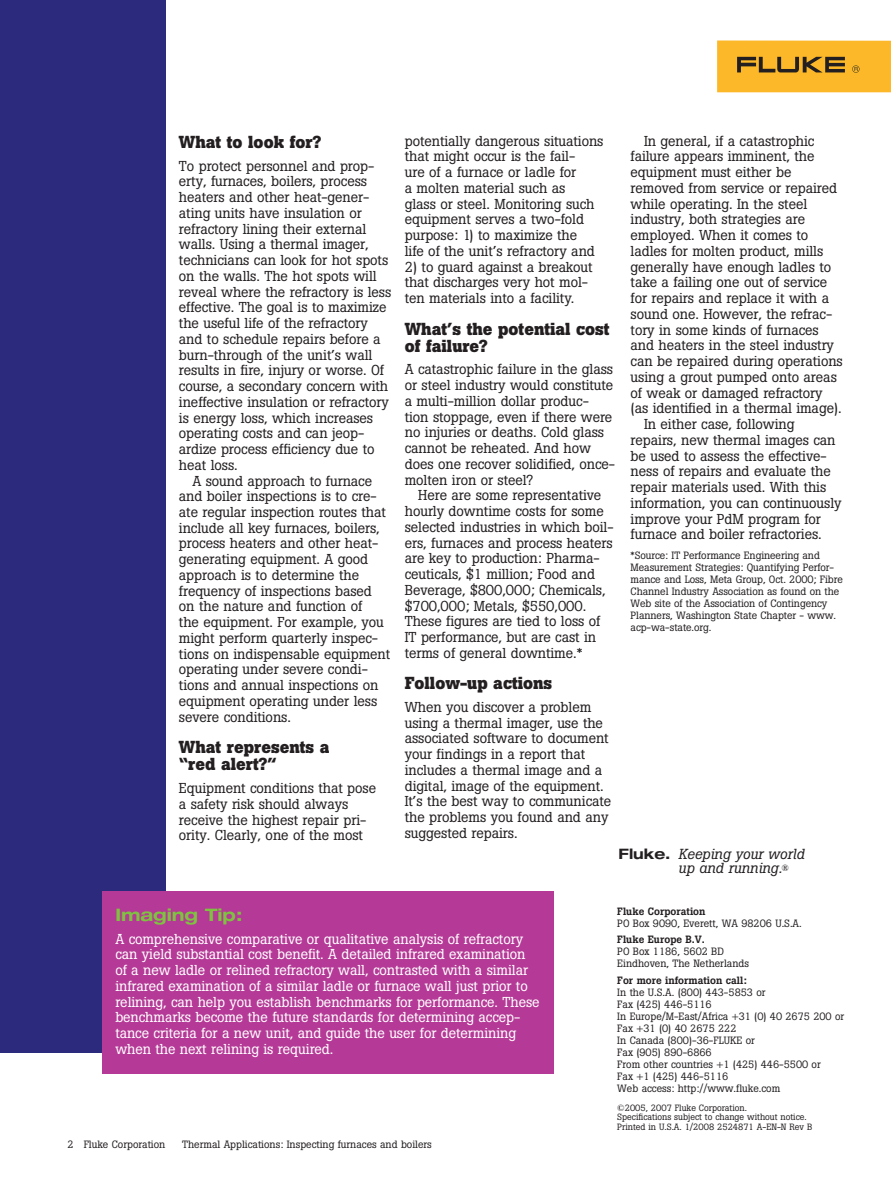
<style>
.page{position:relative;width:891px;height:1188px;background:#fff}
.page>*{position:absolute;margin:0;border:0;box-sizing:border-box;transform-origin:0 0}
.t1{font:700 17.25px/17.2px "Boton";color:#231f20}
.t2{font:700 expanded 17.25px "Helvetica Neue";color:#7fc241}
.t3{font:italic 14.4px/14.4px "Boton";color:#231f20}
.t4{font:14.25px/15.8px "Boton";letter-spacing:-.005em;color:#231f20}
.t5{font:14.25px/15.8px "Boton";letter-spacing:-.005em;color:#fff}
.t6{font:10.5px/12px "Boton";color:#231f20}
.t7{font:500 10.5px "Boton";color:#231f20}
.t8{font:9px/9.8px "Boton";color:#231f20}
.s1{font-family:"Helvetica Neue";font-weight:700;font-style:normal;font-stretch:expanded}
.s2{font-style:normal;font-size:9px}
</style>
<div class="page">
<div style="left:0;top:0;width:165px;height:1053px;background:#2c2a7c"></div>
<div style="left:717px;top:40px;width:174px;height:52px;background:#fcb828"></div>
<svg style="left:737px;top:57px;width:108px;height:15px"></svg>
<svg style="left:852px;top:65px;width:8px;height:8px"></svg>
<div style="left:102px;top:891px;width:452px;height:182px;background:#b53996"></div>
<p class="t1" style="left:179px;top:133px;width:144px">What to look for?</p>
<p class="t4" style="left:179px;top:158px;width:214px">To protect personnel and prop&shy;erty, furnaces, boilers, process heaters and other heat-gener&shy;ating units have insulation or refractory lining their external walls. Using a thermal imager, technicians can look for hot spots on the walls. The hot spots will reveal where the refractory is less effective. The goal is to maximize the useful life of the refractory and to schedule repairs before a burn-through of the unit’s wall results in fire, injury or worse. Of course, a secondary concern with ineffective insulation or refractory is energy loss, which increases operating costs and can jeop&shy;ardize process efficiency due to heat loss.</p>
<p class="t4" style="left:179px;top:473px;width:213px;text-indent:13px">A sound approach to furnace and boiler inspections is to cre&shy;ate regular inspection routes that include all key furnaces, boilers, process heaters and other heat&shy;generating equipment. A good approach is to determine the frequency of inspections based on the nature and function of<br>the equipment. For example, you might perform quarterly inspec&shy;tions on indispensable equipment operating under severe condi&shy;tions and annual inspections on equipment operating under less severe conditions.</p>
<p class="t1" style="left:179px;top:739px;width:152px">What represents a “red alert?”</p>
<p class="t4" style="left:179px;top:780px;width:199px">Equipment conditions that pose a safety risk should always receive the highest repair pri&shy;ority. Clearly, one of the most</p>
<p class="t4" style="left:405px;top:133px;width:200px">potentially dangerous situations that might occur is the fail-<br>ure of a furnace or ladle for<br>a molten material such as<br>glass or steel. Monitoring such equipment serves a two-fold purpose: 1) to maximize the<br>life of the unit’s refractory and</p>
<p class="t4" style="left:405px;top:259px;width:189px">2) to guard against a breakout that discharges very hot mol&shy;ten materials into a facility.</p>
<p class="t1" style="left:405px;top:320px;width:206px">What’s the potential cost of failure?</p>
<p class="t4" style="left:405px;top:362px;width:212px">A catastrophic failure in the glass or steel industry would constitute a multi-million dollar produc&shy;tion stoppage, even if there were no injuries or deaths. Cold glass cannot be reheated. And how does one recover solidified, once&shy;molten iron or steel?</p>
<p class="t4" style="left:405px;top:488px;width:210px;text-indent:13px">Here are some representative hourly downtime costs for some selected industries in which boil&shy;ers, furnaces and process heaters are key to production: Pharma&shy;ceuticals, $1 million; Food and<br>Beverage, $800,000; Chemicals, $700,000; Metals, $550,000.<br>These figures are tied to loss of<br>IT performance, but are cast in terms of general downtime.*</p>
<p class="t1" style="left:405px;top:675px;width:149px">Follow-up actions</p>
<p class="t4" style="left:405px;top:699px;width:208px">When you discover a problem using a thermal imager, use the associated software to document your findings in a report that includes a thermal image and a digital, image of the equipment.<br>It’s the best way to communicate the problems you found and any suggested repairs.</p>
<p class="t4" style="left:644px;top:133px;width:172px">In general, if a catastrophic</p>
<p class="t4" style="left:631px;top:149px;width:185px">failure appears imminent, the</p>
<p class="t4" style="left:631px;top:164px;width:162px">equipment must either be</p>
<p class="t4" style="left:631px;top:180px;width:208px">removed from service or repaired</p>
<p class="t4" style="left:631px;top:196px;width:178px">while operating. In the steel</p>
<p class="t4" style="left:631px;top:212px;width:176px">industry, both strategies are</p>
<p class="t4" style="left:631px;top:227px;width:179px">employed. When it comes to</p>
<p class="t4" style="left:631px;top:243px;width:194px">ladles for molten product, mills</p>
<p class="t4" style="left:631px;top:259px;width:202px">generally have enough ladles to</p>
<p class="t4" style="left:631px;top:275px;width:198px">take a failing one out of service</p>
<p class="t4" style="left:631px;top:290px;width:200px">for repairs and replace it with a</p>
<p class="t4" style="left:631px;top:306px;width:203px">sound one. However, the refrac-</p>
<p class="t4" style="left:631px;top:322px;width:190px">tory in some kinds of furnaces</p>
<p class="t4" style="left:631px;top:338px;width:205px">and heaters in the steel industry</p>
<p class="t4" style="left:631px;top:353px;width:214px">can be repaired during operations</p>
<p class="t4" style="left:631px;top:369px;width:208px">using a grout pumped onto areas</p>
<p class="t4" style="left:631px;top:385px;width:194px">of weak or damaged refractory</p>
<p class="t4" style="left:631px;top:400px;width:213px">(as identified in a thermal image).</p>
<p class="t4" style="left:644px;top:416px;width:152px">In either case, following</p>
<p class="t4" style="left:631px;top:432px;width:206px">repairs, new thermal images can</p>
<p class="t4" style="left:631px;top:448px;width:198px">be used to assess the effective-</p>
<p class="t4" style="left:631px;top:463px;width:202px">ness of repairs and evaluate the</p>
<p class="t4" style="left:631px;top:479px;width:197px">repair materials used. With this</p>
<p class="t4" style="left:631px;top:495px;width:212px">information, you can continuously</p>
<p class="t4" style="left:631px;top:511px;width:192px">improve your PdM program for</p>
<p class="t4" style="left:631px;top:526px;width:193px">furnace and boiler refractories.</p>
<p class="t6" style="left:631px;top:549px;width:214px">*Source: IT Performance Engineering and Measurement Strategies: Quantifying Perfor&shy;mance and Loss, Meta Group, Oct. 2000; Fibre Channel Industry Association as found on the Web site of the Association of Contingency Planners, Washington State Chapter - www. acp-wa-state.org.</p>
<p class="t3" style="left:679px;top:847px;width:127px;text-indent:-60px"><span class="s1">Fluke.</span> Keeping your world up and running.<span class="s2">®</span></p>
<p class="t2" style="left:115px;top:904px;width:129px">Imaging Tip:</p>
<p class="t5" style="left:115px;top:931px;width:426px">A comprehensive comparative or qualitative analysis of refractory can yield substantial cost benefit. A detailed infrared examination of a new ladle or relined refractory wall, contrasted with a similar infrared examination of a similar ladle or furnace wall just prior to relining, can help you establish benchmarks for performance. These benchmarks become the future standards for determining accep&shy;tance criteria for a new unit, and guide the user for determining when the next relining is required.</p>
<p class="t6" style="left:68px;top:1138px;width:99px">2 Fluke Corporation</p>
<p class="t6" style="left:182px;top:1138px;width:251px">Thermal Applications: Inspecting furnaces and boilers</p>
<p class="t7" style="left:617px;top:905px;width:90px">Fluke Corporation</p>
<p class="t6" style="left:617px;top:917px;width:186px">PO Box 9090, Everett, WA 98206 U.S.A.</p>
<p class="t7" style="left:617px;top:933px;width:89px">Fluke Europe B.V.</p>
<p class="t6" style="left:617px;top:946px;width:133px">PO Box 1186, 5602 BD<br>Eindhoven, The Netherlands</p>
<p class="t7" style="left:617px;top:974px;width:131px">For more information call:</p>
<p class="t6" style="left:617px;top:986px;width:228px">In the U.S.A. (800) 443-5853 or<br>Fax (425) 446-5116<br>In Europe/M-East/Africa +31 (0) 40 2675 200 or<br>Fax +31 (0) 40 2675 222<br>In Canada (800)-36-FLUKE or<br>Fax (905) 890-6866<br>From other countries +1 (425) 446-5500 or<br>Fax +1 (425) 446-5116<br>Web access: http://www.fluke.com</p>
<p class="t8" style="left:617px;top:1103px;width:196px">©2005, 2007 Fluke Corporation.<br>Specifications subject to change without notice.<br>Printed in U.S.A. 1/2008 2524871 A-EN-N Rev B</p>
</div>
